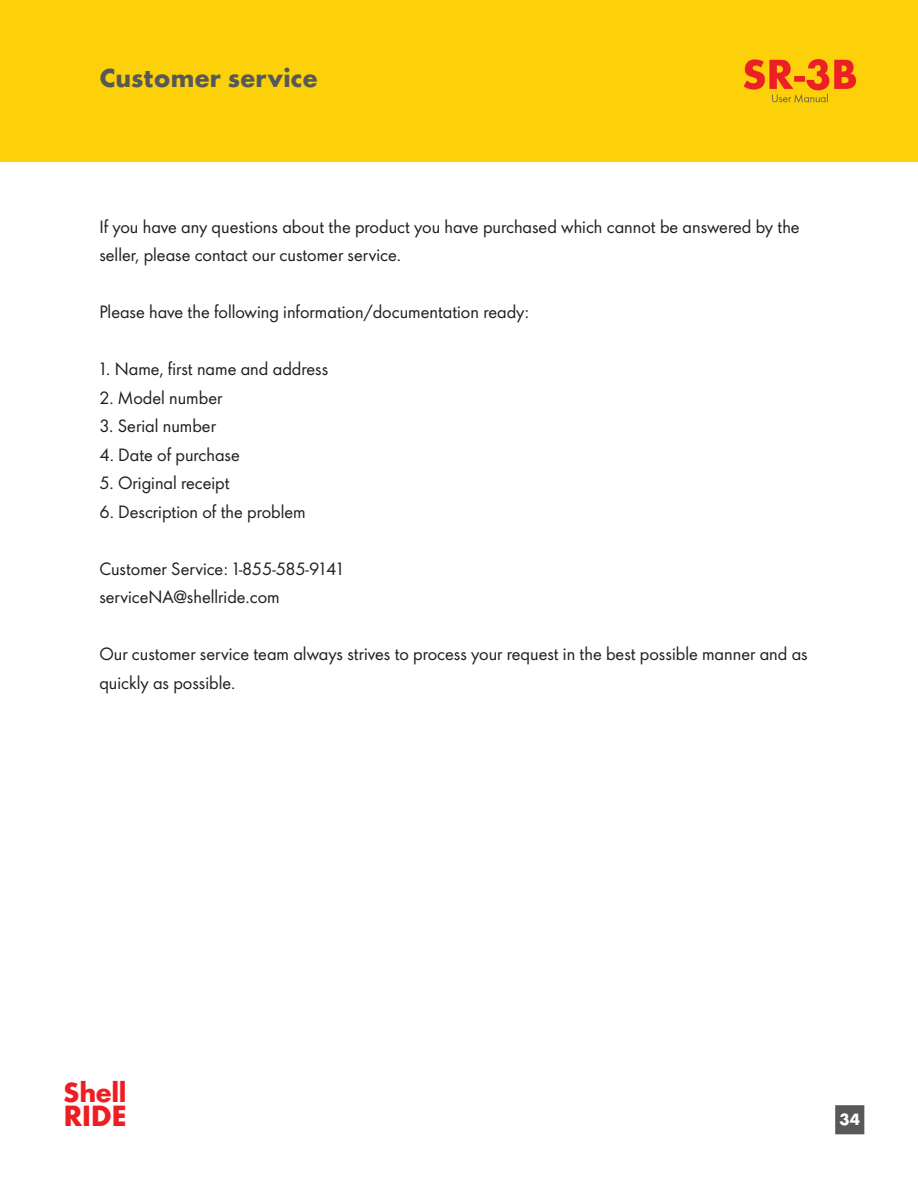
<style>
.page{position:relative;width:918px;height:1188px;background:#fff}
.page>*{position:absolute;margin:0;border:0;box-sizing:border-box;transform-origin:0 0}
.t1{font:700 27px "Shell";color:#ee1d23}
.t2{font:700 25.5px "Shell";letter-spacing:-.02em;color:#ee1d23}
.t3{font:700 24px "Shell";color:#57585a}
.t4{font:16.5px/28.5px "Shell";color:#231f20}
.t5{font:700 15px "Shell";color:#fff}
</style>
<div class="page">
<img style="left:0;top:0;width:918px;height:1135px">
<h3 class="t3" style="left:99px;top:58px;width:220px">Customer service</h3>
<p class="t4" style="left:99px;top:211px;width:702px">If you have any questions about the product you have purchased which cannot be answered by the seller, please contact our customer service.</p>
<p class="t4" style="left:99px;top:297px;width:431px">Please have the following information/documentation ready:</p>
<p class="t4" style="left:99px;top:354px;width:230px">1. Name, first name and address</p>
<p class="t4" style="left:99px;top:382px;width:125px">2. Model number</p>
<p class="t4" style="left:99px;top:411px;width:118px">3. Serial number</p>
<p class="t4" style="left:99px;top:439px;width:142px">4. Date of purchase</p>
<p class="t4" style="left:99px;top:468px;width:132px">5. Original receipt</p>
<p class="t4" style="left:99px;top:496px;width:208px">6. Description of the problem</p>
<p class="t4" style="left:99px;top:553px;width:245px">Customer Service: 1-855-585-9141 serviceNA@shellride.com</p>
<p class="t4" style="left:99px;top:639px;width:710px">Our customer service team always strives to process your request in the best possible manner and as quickly as possible.</p>
<h2 class="t2" style="left:63px;top:1071px;width:65px">Shell</h2>
<h1 class="t1" style="left:63px;top:1093px;width:64px">RIDE</h1>
<p class="t5" style="left:840px;top:1106px;width:22px">34</p>
</div>
